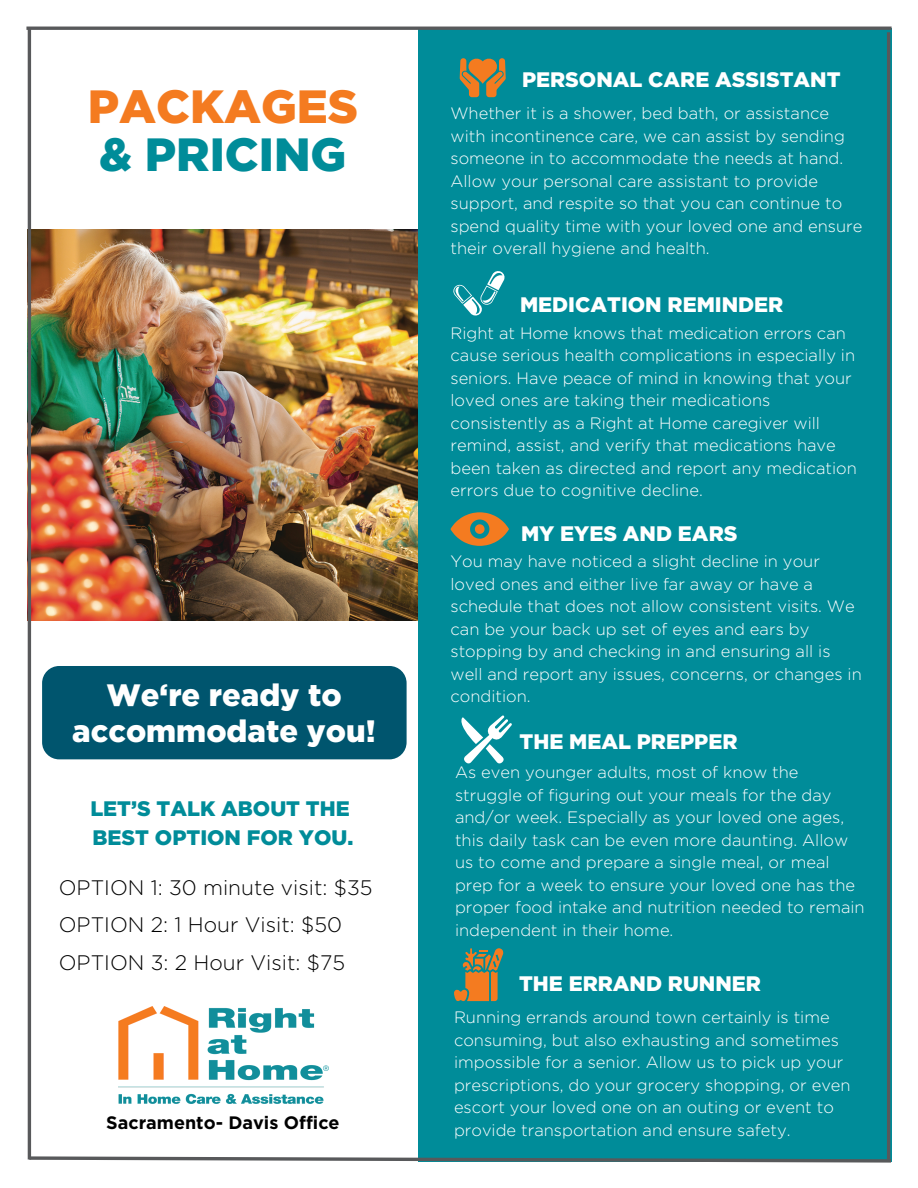
<style>
.page{position:relative;width:918px;height:1188px;background:#fff}
.page>*{position:absolute;margin:0;border:0;box-sizing:border-box;transform-origin:0 0}
.t1{font:900 46.5px "Gotham";color:#f47b20}
.t2{font:900 46.5px "Gotham";color:#008c99}
.t3{font:900 30.9px/36px "Gotham";color:#fff;text-align:center}
.t4{font:900 21px "Gotham";color:#fff}
.t5{font:300 21px "Gotham";color:#000}
.t6{font:900 21px "Gotham";color:#008c99}
.t7{font:700 18px "Gotham";color:#000}
.t8{font:300 16.5px/22.5px "Gotham";color:#fff}
</style>
<div class="page">
<img style="left:31px;top:230px;width:387px;height:390px">
<div style="left:418px;top:28px;width:474px;height:1134px;background:#008c99"></div>
<hr style="left:26px;top:27px;width:866px;height:3px;background:#58595b">
<svg style="left:27px;top:1155px;width:864px;height:8px"></svg>
<hr style="left:887px;top:32px;width:3px;height:1128px;background:#58595b">
<hr style="left:28px;top:29px;width:3px;height:1131px;background:#58595b">
<svg style="left:460px;top:58px;width:46px;height:39px"></svg>
<img style="left:118px;top:1007px;width:210px;height:96px">
<div style="left:42px;top:666px;width:365px;height:93px;background:#00556e;border-radius:17px"></div>
<svg style="left:453px;top:271px;width:52px;height:45px"></svg>
<svg style="left:450px;top:512px;width:59px;height:34px"></svg>
<svg style="left:461px;top:715px;width:51px;height:48px"></svg>
<svg style="left:454px;top:948px;width:49px;height:53px"></svg>
<p class="t1" style="left:88px;top:80px;width:272px">PACKAGES</p>
<p class="t2" style="left:100px;top:128px;width:248px">&amp; PRICING</p>
<p class="t3" style="left:72px;top:676px;width:305px">We‘re ready to accommodate you!</p>
<p class="t6" style="left:90px;top:796px;width:261px">LET’S TALK ABOUT THE</p>
<p class="t6" style="left:93px;top:825px;width:262px">BEST OPTION FOR YOU.</p>
<p class="t5" style="left:59px;top:876px;width:315px">OPTION 1: 30 minute visit: $35</p>
<p class="t5" style="left:59px;top:914px;width:285px">OPTION 2: 1 Hour Visit: $50</p>
<p class="t5" style="left:59px;top:951px;width:288px">OPTION 3: 2 Hour Visit: $75</p>
<p class="t7" style="left:106px;top:1113px;width:235px">Sacramento- Davis Office</p>
<p class="t4" style="left:522px;top:68px;width:320px">PERSONAL CARE ASSISTANT</p>
<p class="t8" style="left:450px;top:102px;width:413px">Whether it is a shower, bed bath, or assistance with incontinence care, we can assist by sending someone in to accommodate the needs at hand.<br>Allow your personal care assistant to provide support, and respite so that you can continue to spend quality time with your loved one and ensure their overall hygiene and health.</p>
<p class="t4" style="left:520px;top:292px;width:265px">MEDICATION REMINDER</p>
<p class="t8" style="left:450px;top:321px;width:408px">Right at Home knows that medication errors can cause serious health complications in especially in seniors. Have peace of mind in knowing that your loved ones are taking their medications consistently as a Right at Home caregiver will remind, assist, and verify that medications have been taken as directed and report any medication errors due to cognitive decline.</p>
<p class="t4" style="left:521px;top:522px;width:218px">MY EYES AND EARS</p>
<p class="t8" style="left:450px;top:550px;width:413px">You may have noticed a slight decline in your loved ones and either live far away or have a schedule that does not allow consistent visits. We can be your back up set of eyes and ears by stopping by and checking in and ensuring all is well and report any issues, concerns, or changes in condition.</p>
<p class="t4" style="left:520px;top:729px;width:219px">THE MEAL PREPPER</p>
<p class="t8" style="left:455px;top:761px;width:411px">As even younger adults, most of know the struggle of figuring out your meals for the day and/or week. Especially as your loved one ages, this daily task can be even more daunting. Allow us to come and prepare a single meal, or meal prep for a week to ensure your loved one has the proper food intake and nutrition needed to remain independent in their home.</p>
<p class="t4" style="left:519px;top:971px;width:243px">THE ERRAND RUNNER</p>
<p class="t8" style="left:454px;top:1006px;width:398px">Running errands around town certainly is time consuming, but also exhausting and sometimes impossible for a senior. Allow us to pick up your prescriptions, do your grocery shopping, or even escort your loved one on an outing or event to provide transportation and ensure safety.</p>
</div>
